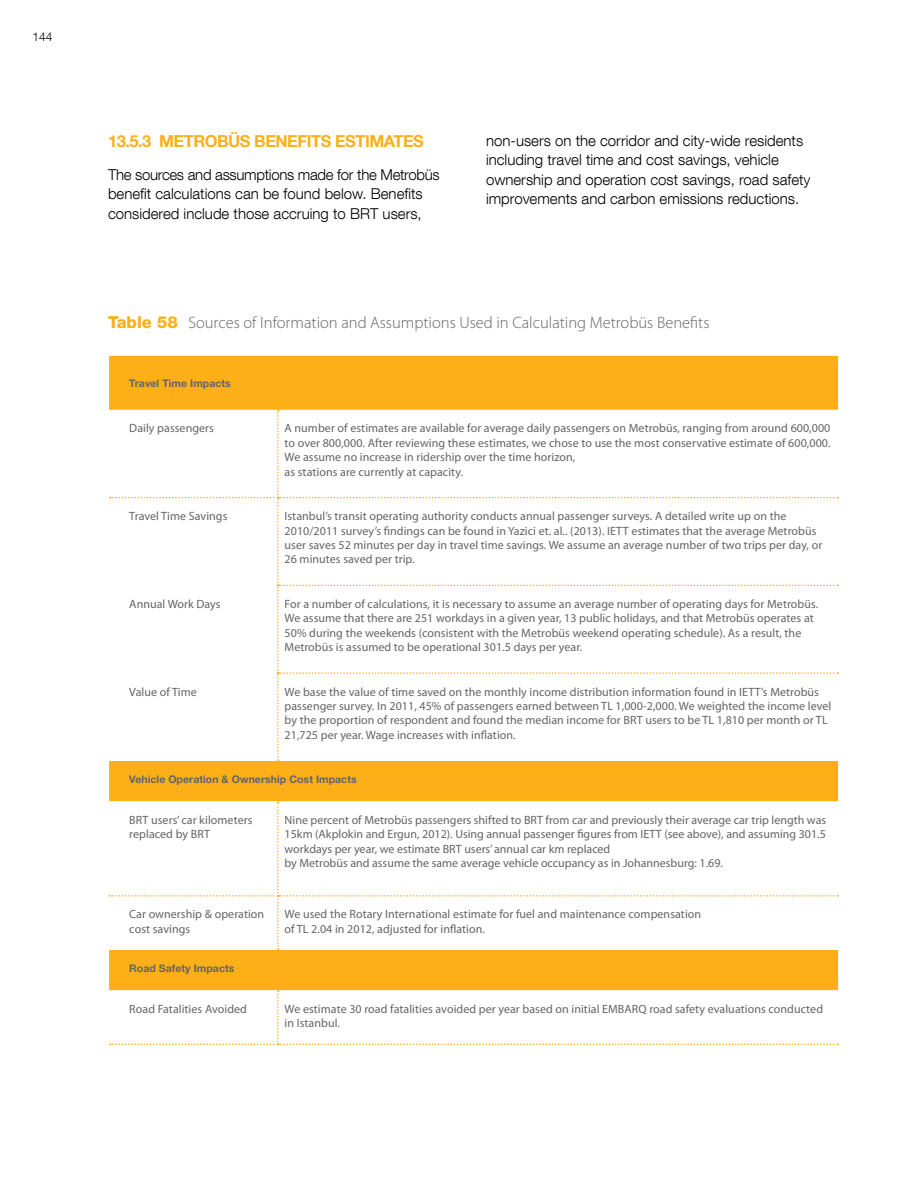
<style>
.page{position:relative;width:918px;height:1188px;background:#fff}
.page>*{position:absolute;margin:0;border:0;box-sizing:border-box;transform-origin:0 0}
.t1{font:300 16.5px "Myriad Pro";color:#636466}
.t2{font:700 16.5px "Helvetica Neue LT Com";letter-spacing:-.03em;color:#fcaf17}
.t3{font:300 15px/19.5px "Helvetica Neue LT Com";color:#000}
.t4{font:12px/14.4px "Myriad Pro";letter-spacing:.005em;color:#636466}
.t5{font:300 12px "Helvetica Neue LT Com";color:#000}
.t6{font:700 10.5px "Helvetica Neue LT";letter-spacing:.005em;color:#636466}
.s1{font-family:"Helvetica Neue LT";font-weight:800;color:#fcaf17}
</style>
<div class="page">
<div style="left:109px;top:356px;width:729px;height:54px;background:#fcaf17"></div>
<div style="left:109px;top:497px;width:729px;height:547px;background:#fcaf17"></div>
<svg style="left:110px;top:410px;width:728px;height:351px"></svg>
<svg style="left:110px;top:801px;width:728px;height:149px"></svg>
<svg style="left:110px;top:990px;width:728px;height:55px"></svg>
<p class="t5" style="left:32px;top:29px;width:22px">144</p>
<h1 class="t2" style="left:108px;top:130px;width:317px">13.5.3 METROBÜS BENEFITS ESTIMATES</h1>
<p class="t3" style="left:108px;top:164px;width:333px">The sources and assumptions made for the Metrobüs benefit calculations can be found below. Benefits considered include those accruing to BRT users,</p>
<p class="t3" style="left:486px;top:130px;width:326px">non-users on the corridor and city-wide residents including travel time and cost savings, vehicle ownership and operation cost savings, road safety improvements and carbon emissions reductions.</p>
<h1 class="t1" style="left:108px;top:313px;width:603px"><span class="s1">Table 58</span> Sources of Information and Assumptions Used in Calculating Metrobüs Benefits</h1>
<p class="t6" style="left:129px;top:377px;width:103px">Travel Time Impacts</p>
<p class="t4" style="left:129px;top:421px;width:86px">Daily passengers</p>
<p class="t4" style="left:285px;top:421px;width:548px">A number of estimates are available for average daily passengers on Metrobüs, ranging from around 600,000 to over 800,000. After reviewing these estimates, we chose to use the most conservative estimate of 600,000.<br>We assume no increase in ridership over the time horizon,<br>as stations are currently at capacity.</p>
<p class="t4" style="left:129px;top:509px;width:100px">Travel Time Savings</p>
<p class="t4" style="left:285px;top:509px;width:539px">Istanbul’s transit operating authority conducts annual passenger surveys. A detailed write up on the 2010/2011 survey’s findings can be found in Yazici et. al.. (2013). IETT estimates that the average Metrobüs user saves 52 minutes per day in travel time savings. We assume an average number of two trips per day, or 26 minutes saved per trip.</p>
<p class="t4" style="left:129px;top:596px;width:93px">Annual Work Days</p>
<p class="t4" style="left:285px;top:596px;width:535px">For a number of calculations, it is necessary to assume an average number of operating days for Metrobüs.<br>We assume that there are 251 workdays in a given year, 13 public holidays, and that Metrobüs operates at 50% during the weekends (consistent with the Metrobüs weekend operating schedule). As a result, the Metrobüs is assumed to be operational 301.5 days per year.</p>
<p class="t4" style="left:129px;top:684px;width:69px">Value of Time</p>
<p class="t4" style="left:285px;top:684px;width:548px">We base the value of time saved on the monthly income distribution information found in IETT’s Metrobüs passenger survey. In 2011, 45% of passengers earned between TL 1,000-2,000. We weighted the income level by the proportion of respondent and found the median income for BRT users to be TL 1,810 per month or TL 21,725 per year. Wage increases with inflation.</p>
<p class="t6" style="left:129px;top:772px;width:229px">Vehicle Operation &amp; Ownership Cost Impacts</p>
<p class="t4" style="left:129px;top:812px;width:125px">BRT users’ car kilometers replaced by BRT</p>
<p class="t4" style="left:285px;top:812px;width:543px">Nine percent of Metrobüs passengers shifted to BRT from car and previously their average car trip length was 15km (Akplokin and Ergun, 2012). Using annual passenger figures from IETT (see above), and assuming 301.5 workdays per year, we estimate BRT users’ annual car km replaced<br>by Metrobüs and assume the same average vehicle occupancy as in Johannesburg: 1.69.</p>
<p class="t4" style="left:129px;top:907px;width:136px">Car ownership &amp; operation cost savings</p>
<p class="t4" style="left:285px;top:907px;width:418px">We used the Rotary International estimate for fuel and maintenance compensation of TL 2.04 in 2012, adjusted for inflation.</p>
<p class="t6" style="left:129px;top:961px;width:107px">Road Safety Impacts</p>
<p class="t4" style="left:129px;top:1001px;width:119px">Road Fatalities Avoided</p>
<p class="t4" style="left:285px;top:1001px;width:540px">We estimate 30 road fatalities avoided per year based on initial EMBARQ road safety evaluations conducted in Istanbul.</p>
</div>
